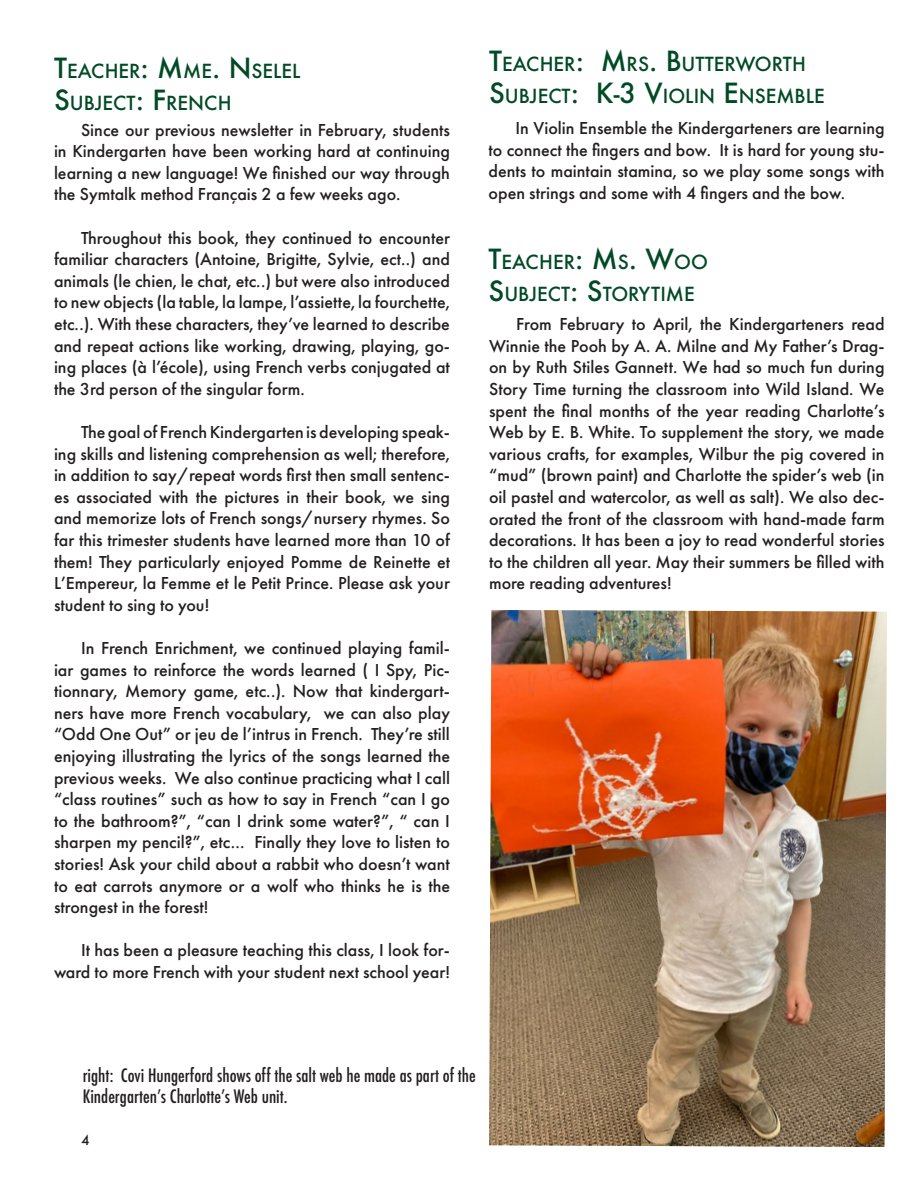
<style>
.page{position:relative;width:918px;height:1188px;background:#fff}
.page>*{position:absolute;margin:0;border:0;box-sizing:border-box;transform-origin:0 0}
.Paragraph_Style_2{font:500 18.9px "Futura";color:#004a25}
.Paragraph_Style_1{font:500 18px/21.6px "Futura PT";color:#231f20;text-align:justify}
.Paragraph_Style_4{font:500 condensed 18px/21.6px "Futura";color:#231f20}
.t1{font:500 15px "Futura PT";color:#231f20}
.s1{font-size:27px}
</style>
<div class="page">
<img style="left:489px;top:610px;width:398px;height:537px">
<p class="Paragraph_Style_2" style="left:54px;top:58px;width:26px"><span class="s1">T</span>EAC</p>
<p class="Paragraph_Style_2" style="left:105px;top:58px;width:197px">HER<span class="s1">: M</span>ME<span class="s1">. N</span>SELEL</p>
<p class="Paragraph_Style_2" style="left:54px;top:90px;width:179px"><span class="s1">S</span>UBJECT<span class="s1">: F</span>RENCH</p>
<p class="Paragraph_Style_1" style="left:54px;top:119px;width:397px;text-indent:27px">Since our previous newsletter in February, students in Kindergarten have been working hard at continuing learning a new language! We finished our way through the Symtalk method Français 2 a few weeks ago.</p>
<p class="Paragraph_Style_1" style="left:54px;top:227px;width:398px;text-indent:27px">Throughout this book, they continued to encounter familiar characters (Antoine, Brigitte, Sylvie, ect..) and animals (le chien, le chat, etc..) but were also introduced to new objects (la table, la lampe, l’assiette, la fourchette, etc..). With these characters, they’ve learned to describe and repeat actions like working, drawing, playing, go&shy;ing places (à l’école), using French verbs conjugated at the 3rd person of the singular form.</p>
<p class="Paragraph_Style_1" style="left:54px;top:421px;width:398px;text-indent:27px">The goal of French Kindergarten is developing speak&shy;ing skills and listening comprehension as well; therefore, in addition to say/repeat words first then small sentenc&shy;es associated with the pictures in their book, we sing and memorize lots of French songs/nursery rhymes. So far this trimester students have learned more than 10 of them! They particularly enjoyed Pomme de Reinette et L’Empereur, la Femme et le Petit Prince. Please ask your student to sing to you!</p>
<p class="Paragraph_Style_1" style="left:54px;top:637px;width:398px;text-indent:27px">In French Enrichment, we continued playing famil&shy;iar games to reinforce the words learned ( I Spy, Pic&shy;tionnary, Memory game, etc..). Now that kindergart&shy;ners have more French vocabulary, we can also play “Odd One Out” or jeu de l’intrus in French. They’re still enjoying illustrating the lyrics of the songs learned the previous weeks. We also continue practicing what I call “class routines” such as how to say in French “can I go to the bathroom?”, “can I drink some water?”, “ can I sharpen my pencil?”, etc… Finally they love to listen to stories! Ask your child about a rabbit who doesn’t want to eat carrots anymore or a wolf who thinks he is the strongest in the forest!</p>
<p class="Paragraph_Style_1" style="left:54px;top:940px;width:398px;text-align:right">It has been a pleasure teaching this class, I look for&shy;ward to more French with your student next school year!</p>
<p class="Paragraph_Style_2" style="left:489px;top:51px;width:26px"><span class="s1">T</span>EAC</p>
<p class="Paragraph_Style_2" style="left:540px;top:51px;width:155px">HER<span class="s1">: M</span>RS<span class="s1">. B</span>UTTERWORT</p>
<p class="Paragraph_Style_2" style="left:792px;top:51px;width:15px">H</p>
<p class="Paragraph_Style_2" style="left:489px;top:83px;width:279px"><span class="s1">S</span>UBJECT<span class="s1">: K-3 V</span>IOLIN <span class="s1">E</span>NSEMB</p>
<p class="Paragraph_Style_2" style="left:806px;top:83px;width:18px">LE</p>
<p class="Paragraph_Style_1" style="left:489px;top:117px;width:398px;text-indent:27px">In Violin Ensemble the Kindergarteners are learning to connect the fingers and bow. It is hard for young stu&shy;dents to maintain stamina, so we play some songs with open strings and some with 4 fingers and the bow.</p>
<p class="Paragraph_Style_2" style="left:489px;top:249px;width:26px"><span class="s1">T</span>EAC</p>
<p class="Paragraph_Style_2" style="left:539px;top:249px;width:152px">HER<span class="s1">: M</span>S<span class="s1">. W</span>OO</p>
<p class="Paragraph_Style_2" style="left:489px;top:281px;width:128px"><span class="s1">S</span>UBJECT<span class="s1">: S</span>TOR</p>
<p class="Paragraph_Style_2" style="left:639px;top:281px;width:42px">YTIME</p>
<p class="Paragraph_Style_1" style="left:489px;top:313px;width:397px;text-indent:27px">From February to April, the Kindergarteners read Winnie the Pooh by A. A. Milne and My Father’s Drag&shy;on by Ruth Stiles Gannett. We had so much fun during Story Time turning the classroom into Wild Island. We spent the final months of the year reading Charlotte’s Web by E. B. White. To supplement the story, we made various crafts, for examples, Wilbur the pig covered in “mud” (brown paint) and Charlotte the spider’s web (in oil pastel and watercolor, as well as salt). We also dec&shy;orated the front of the classroom with hand-made farm decorations. It has been a joy to read wonderful stories to the children all year. May their summers be filled with more reading adventures!</p>
<p class="Paragraph_Style_4" style="left:83px;top:1064px;width:395px">right: Covi Hungerford shows off the salt web he made as part of the<br>Kindergarten’s Charlotte’s Web unit.</p>
<p class="t1" style="left:81px;top:1131px;width:10px">4</p>
</div>
